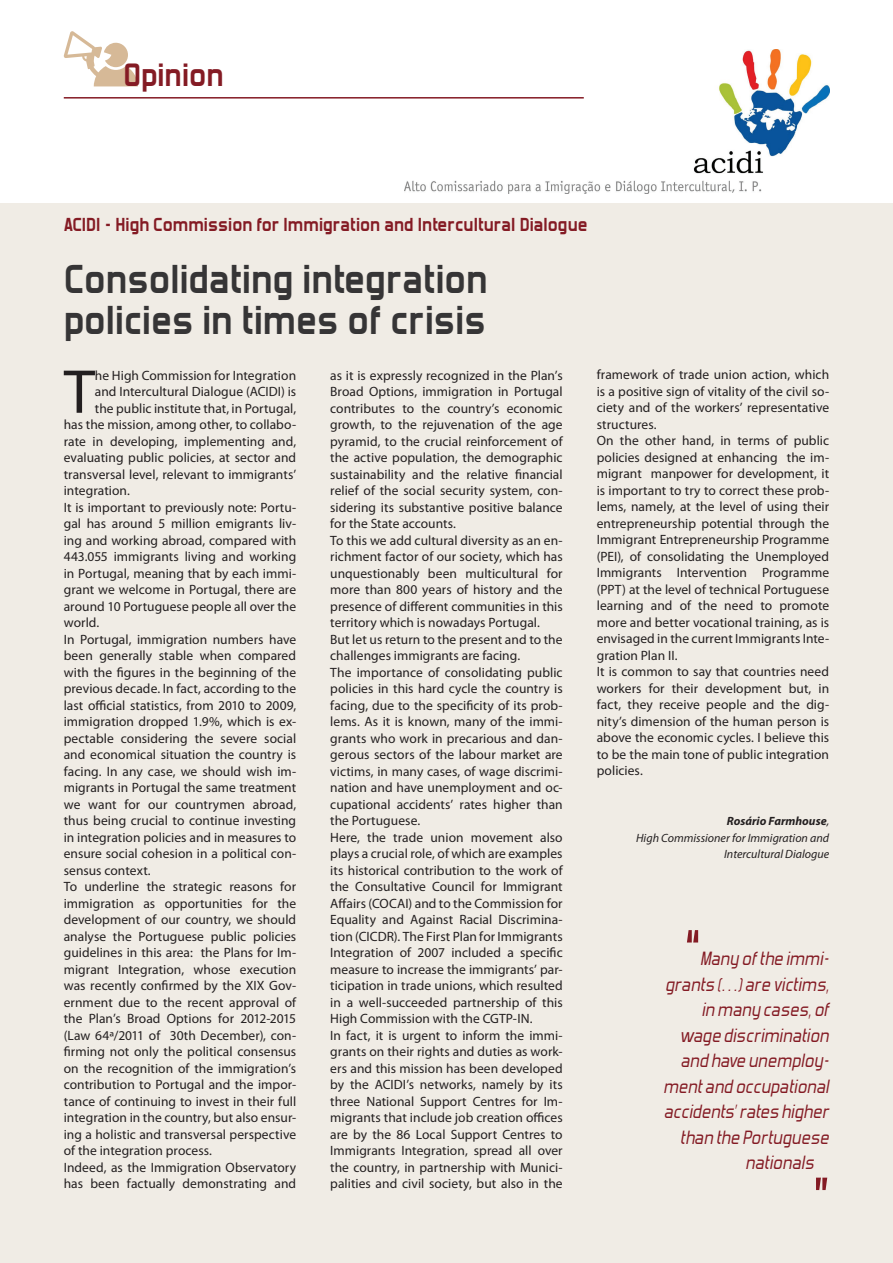
<style>
.page{position:relative;width:893px;height:1263px;background:#fff}
.page>*{position:absolute;margin:0;border:0;box-sizing:border-box;transform-origin:0 0}
.t1{font:62.4px "Myriad Pro";color:#231f20}
.t2{font:700 54px "Forgotten Futurist";color:#841b24}
.t3{font:700 45px/40.5px "Forgotten Futurist";color:#363536}
.t4{font:700 36px "Forgotten Futurist";color:#841b24}
.t5{font:italic 22.5px "Forgotten Futurist";color:#841b24}
.t6{font:700 21px "Forgotten Futurist";color:#841b24}
.t7{font:13.5px/16.5px "Myriad Pro";letter-spacing:.005em;color:#231f20}
.t8{font:italic 12px/16.5px "Myriad Pro";color:#231f20;text-align:right}
.s1{font-weight:700}
</style>
<div class="page">
<div style="left:0;top:203px;width:893px;height:1060px;background:#f0ece5"></div>
<svg style="left:64px;top:31px;width:74px;height:55px"></svg>
<img style="left:404px;top:50px;width:425px;height:143px">
<hr style="left:64px;top:97px;width:520px;height:2px;background:#841b24">
<h3 class="t4" style="left:123px;top:57px;width:102px">Opinion</h3>
<h3 class="t6" style="left:64px;top:214px;width:525px">ACIDI - High Commission for Immigration and Intercultural Dialogue</h3>
<h3 class="t3" style="left:64px;top:261px;width:426px">Consolidating integration policies in times of crisis</h3>
<h1 class="t1" style="left:64px;top:353px;width:33px">T</h1>
<p class="t7" style="left:95px;top:367px;width:203px">he High Commission for Integration</p>
<p class="t7" style="left:95px;top:383px;width:203px">and Intercultural Dialogue (ACIDI) is</p>
<p class="t7" style="left:95px;top:400px;width:203px">the public institute that, in Portugal,</p>
<p class="t7" style="left:64px;top:416px;width:234px">has the mission, among other, to collabo-</p>
<p class="t7" style="left:64px;top:433px;width:234px">rate in developing, implementing and,</p>
<p class="t7" style="left:64px;top:449px;width:234px">evaluating public policies, at sector and</p>
<p class="t7" style="left:64px;top:466px;width:234px">transversal level, relevant to immigrants’</p>
<p class="t7" style="left:64px;top:482px;width:68px">integration.</p>
<p class="t7" style="left:64px;top:499px;width:234px">It is important to previously note: Portu-</p>
<p class="t7" style="left:64px;top:515px;width:234px">gal has around 5 million emigrants liv-</p>
<p class="t7" style="left:64px;top:532px;width:234px">ing and working abroad, compared with</p>
<p class="t7" style="left:64px;top:548px;width:234px">443.055 immigrants living and working</p>
<p class="t7" style="left:64px;top:565px;width:234px">in Portugal, meaning that by each immi-</p>
<p class="t7" style="left:64px;top:581px;width:234px">grant we welcome in Portugal, there are</p>
<p class="t7" style="left:64px;top:598px;width:234px">around 10 Portuguese people all over the</p>
<p class="t7" style="left:64px;top:614px;width:37px">world.</p>
<p class="t7" style="left:64px;top:631px;width:234px">In Portugal, immigration numbers have</p>
<p class="t7" style="left:64px;top:647px;width:234px">been generally stable when compared</p>
<p class="t7" style="left:64px;top:664px;width:234px">with the figures in the beginning of the</p>
<p class="t7" style="left:64px;top:680px;width:234px">previous decade. In fact, according to the</p>
<p class="t7" style="left:64px;top:697px;width:234px">last official statistics, from 2010 to 2009,</p>
<p class="t7" style="left:64px;top:713px;width:234px">immigration dropped 1.9%, which is ex-</p>
<p class="t7" style="left:64px;top:730px;width:234px">pectable considering the severe social</p>
<p class="t7" style="left:64px;top:746px;width:234px">and economical situation the country is</p>
<p class="t7" style="left:64px;top:763px;width:234px">facing. In any case, we should wish im-</p>
<p class="t7" style="left:64px;top:779px;width:234px">migrants in Portugal the same treatment</p>
<p class="t7" style="left:64px;top:796px;width:234px">we want for our countrymen abroad,</p>
<p class="t7" style="left:64px;top:812px;width:234px">thus being crucial to continue investing</p>
<p class="t7" style="left:64px;top:829px;width:234px">in integration policies and in measures to</p>
<p class="t7" style="left:64px;top:845px;width:234px">ensure social cohesion in a political con-</p>
<p class="t7" style="left:64px;top:862px;width:88px">sensus context.</p>
<p class="t7" style="left:64px;top:878px;width:234px">To underline the strategic reasons for</p>
<p class="t7" style="left:64px;top:895px;width:234px">immigration as opportunities for the</p>
<p class="t7" style="left:64px;top:911px;width:234px">development of our country, we should</p>
<p class="t7" style="left:64px;top:928px;width:234px">analyse the Portuguese public policies</p>
<p class="t7" style="left:64px;top:944px;width:234px">guidelines in this area: the Plans for Im-</p>
<p class="t7" style="left:64px;top:961px;width:234px">migrant Integration, whose execution</p>
<p class="t7" style="left:64px;top:977px;width:234px">was recently confirmed by the XIX Gov-</p>
<p class="t7" style="left:64px;top:994px;width:234px">ernment due to the recent approval of</p>
<p class="t7" style="left:64px;top:1010px;width:234px">the Plan’s Broad Options for 2012-2015</p>
<p class="t7" style="left:64px;top:1027px;width:234px">(Law 64ª/2011 of 30th December), con-</p>
<p class="t7" style="left:64px;top:1043px;width:234px">firming not only the political consensus</p>
<p class="t7" style="left:64px;top:1060px;width:234px">on the recognition of the immigration’s</p>
<p class="t7" style="left:64px;top:1076px;width:234px">contribution to Portugal and the impor-</p>
<p class="t7" style="left:64px;top:1093px;width:234px">tance of continuing to invest in their full</p>
<p class="t7" style="left:64px;top:1109px;width:234px">integration in the country, but also ensur-</p>
<p class="t7" style="left:64px;top:1126px;width:234px">ing a holistic and transversal perspective</p>
<p class="t7" style="left:64px;top:1142px;width:150px">of the integration process.</p>
<p class="t7" style="left:64px;top:1159px;width:234px">Indeed, as the Immigration Observatory</p>
<p class="t7" style="left:64px;top:1175px;width:234px">has been factually demonstrating and</p>
<p class="t7" style="left:330px;top:367px;width:234px">as it is expressly recognized in the Plan’s Broad Options, immigration in Portugal contributes to the country’s economic growth, to the rejuvenation of the age pyramid, to the crucial reinforcement of the active population, the demographic sustainability and the relative financial relief of the social security system, con&shy;sidering its substantive positive balance for the State accounts.<br>To this we add cultural diversity as an en&shy;richment factor of our society, which has unquestionably been multicultural for more than 800 years of history and the presence of different communities in this territory which is nowadays Portugal.<br>But let us return to the present and to the challenges immigrants are facing.<br>The importance of consolidating public policies in this hard cycle the country is facing, due to the specificity of its prob&shy;lems. As it is known, many of the immi&shy;grants who work in precarious and dan&shy;gerous sectors of the labour market are victims, in many cases, of wage discrimi&shy;nation and have unemployment and oc&shy;cupational accidents’ rates higher than the Portuguese.<br>Here, the trade union movement also plays a crucial role, of which are examples its historical contribution to the work of the Consultative Council for Immigrant Affairs (COCAI) and to the Commission for Equality and Against Racial Discrimina&shy;tion (CICDR). The First Plan for Immigrants Integration of 2007 included a specific measure to increase the immigrants’ par&shy;ticipation in trade unions, which resulted in a well-succeeded partnership of this High Commission with the CGTP-IN.<br>In fact, it is urgent to inform the immi&shy;grants on their rights and duties as work&shy;ers and this mission has been developed by the ACIDI’s networks, namely by its three National Support Centres for Im&shy;migrants that include job creation offices are by the 86 Local Support Centres to Immigrants Integration, spread all over the country, in partnership with Munici&shy;palities and civil society, but also in the</p>
<p class="t7" style="left:597px;top:366px;width:234px">framework of trade union action, which is a positive sign of vitality of the civil so&shy;ciety and of the workers’ representative structures.<br>On the other hand, in terms of public policies designed at enhancing the im&shy;migrant manpower for development, it is important to try to correct these prob&shy;lems, namely, at the level of using their entrepreneurship potential through the Immigrant Entrepreneurship Programme (PEI), of consolidating the Unemployed Immigrants Intervention Programme (PPT) at the level of technical Portuguese learning and of the need to promote more and better vocational training, as is envisaged in the current Immigrants Inte&shy;gration Plan II.<br>It is common to say that countries need workers for their development but, in fact, they receive people and the dig&shy;nity’s dimension of the human person is above the economic cycles. I believe this to be the main tone of public integration policies.</p>
<p class="t8" style="left:636px;top:813px;width:195px"><span class="s1">Rosário Farmhouse</span>,<br>High Commissioner for Immigration and<br>Intercultural Dialogue</p>
<h2 class="t2" style="left:685px;top:920px;width:16px">“</h2>
<h3 class="t5" style="left:700px;top:949px;width:131px">Many of the immi-</h3>
<h3 class="t5" style="left:665px;top:974px;width:165px">grants (…) are victims,</h3>
<h3 class="t5" style="left:702px;top:1000px;width:129px">in many cases, of</h3>
<h3 class="t5" style="left:680px;top:1025px;width:151px">wage discrimination</h3>
<h3 class="t5" style="left:681px;top:1051px;width:150px">and have unemploy-</h3>
<h3 class="t5" style="left:663px;top:1076px;width:167px">ment and occupational</h3>
<h3 class="t5" style="left:664px;top:1102px;width:167px">accidents’ rates higher</h3>
<h3 class="t5" style="left:680px;top:1127px;width:151px">than the Portuguese</h3>
<h3 class="t5" style="left:746px;top:1153px;width:70px">nationals</h3>
<h2 class="t2" style="left:814px;top:1168px;width:16px">”</h2>
</div>
